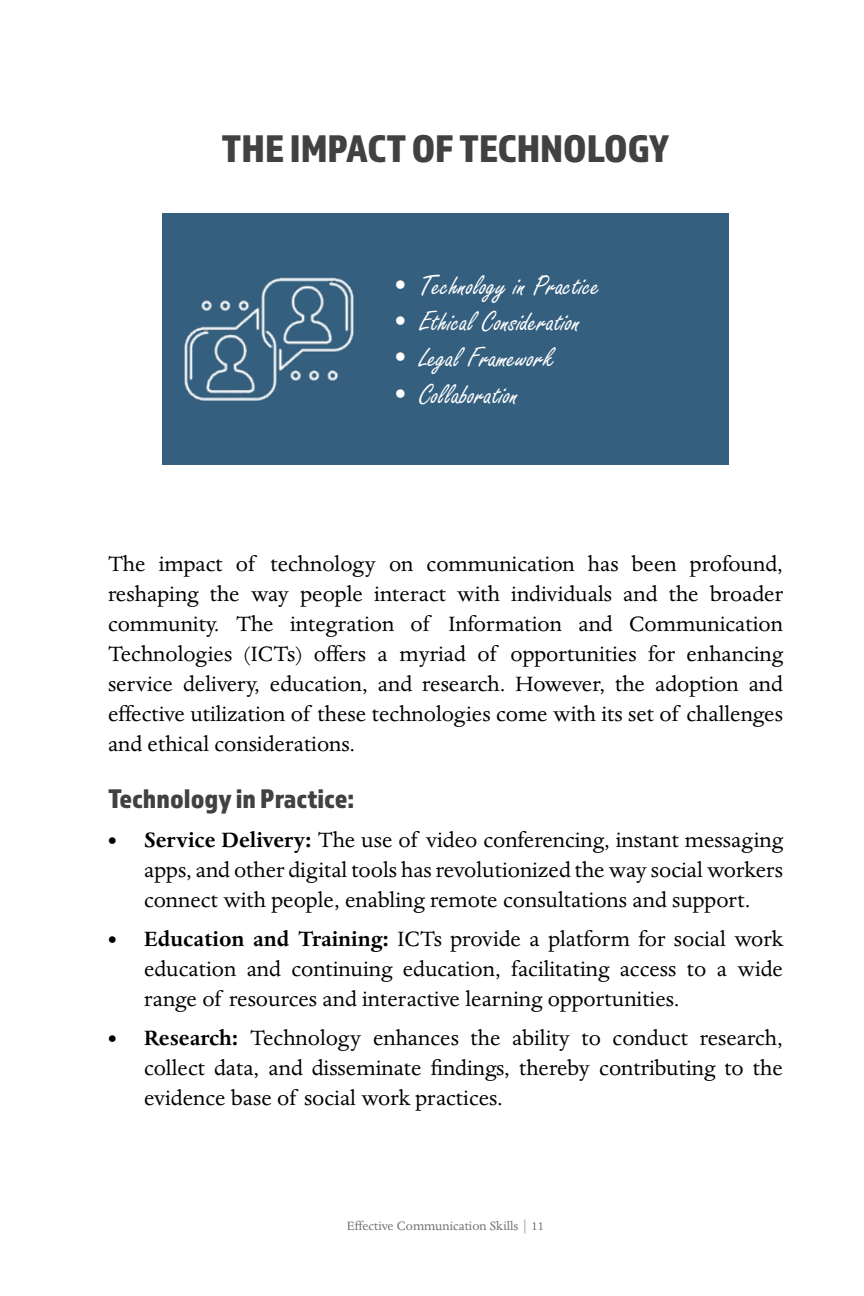
<style>
.page{position:relative;width:864px;height:1296px;background:#fff}
.page>*{position:absolute;margin:0;border:0;box-sizing:border-box;transform-origin:0 0}
.t1{font:40px "Almaq Refined";color:#414042}
.t2{font:30.2px "Freestyle Script";color:#fff}
.t3{font:28px "Almaq Refined";color:#414042}
.t4{font:24px/30px "Dante MT Std";color:#000;text-align:justify}
.t5{font:14px "Dante MT Std";color:#6d6e71}
.s1{font-weight:700}
</style>
<div class="page">
<div style="left:162px;top:213px;width:567px;height:252px;background:#345f7f"></div>
<img style="left:184px;top:277px;width:170px;height:124px">
<h1 class="t1" style="left:222px;top:125px;width:449px">THE IMPACT OF TECHNOLOGY</h1>
<p class="t2" style="left:389px;top:269px;width:213px">• Technology in Practice</p>
<p class="t2" style="left:389px;top:305px;width:193px">• Ethical Consideration</p>
<p class="t2" style="left:389px;top:342px;width:167px">• Legal Framework</p>
<p class="t2" style="left:389px;top:378px;width:131px">• Collaboration</p>
<p class="t4" style="left:108px;top:549px;width:677px">The impact of technology on communication has been profound, reshaping the way people interact with individuals and the broader community. The integration of Information and Communication Technologies (ICTs) offers a myriad of opportunities for enhancing service delivery, education, and research. However, the adoption and effective utilization of these technologies come with its set of challenges and ethical considerations.</p>
<p class="t3" style="left:108px;top:782px;width:248px">Technology in Practice:</p>
<p class="t4" style="left:144px;top:825px;width:640px;text-indent:-36px"><span class="s1">• Service Delivery:</span> The use of video conferencing, instant messaging apps, and other digital tools has revolutionized the way social workers connect with people, enabling remote consultations and support.</p>
<p class="t4" style="left:144px;top:924px;width:641px;text-indent:-36px"><span class="s1">• Education and Training:</span> ICTs provide a platform for social work education and continuing education, facilitating access to a wide range of resources and interactive learning opportunities.</p>
<p class="t4" style="left:144px;top:1023px;width:640px;text-indent:-36px"><span class="s1">• Research:</span> Technology enhances the ability to conduct research, collect data, and disseminate findings, thereby contributing to the evidence base of social work practices.</p>
<p class="t5" style="left:347px;top:1218px;width:199px">Effective Communication Skills | 11</p>
</div>
